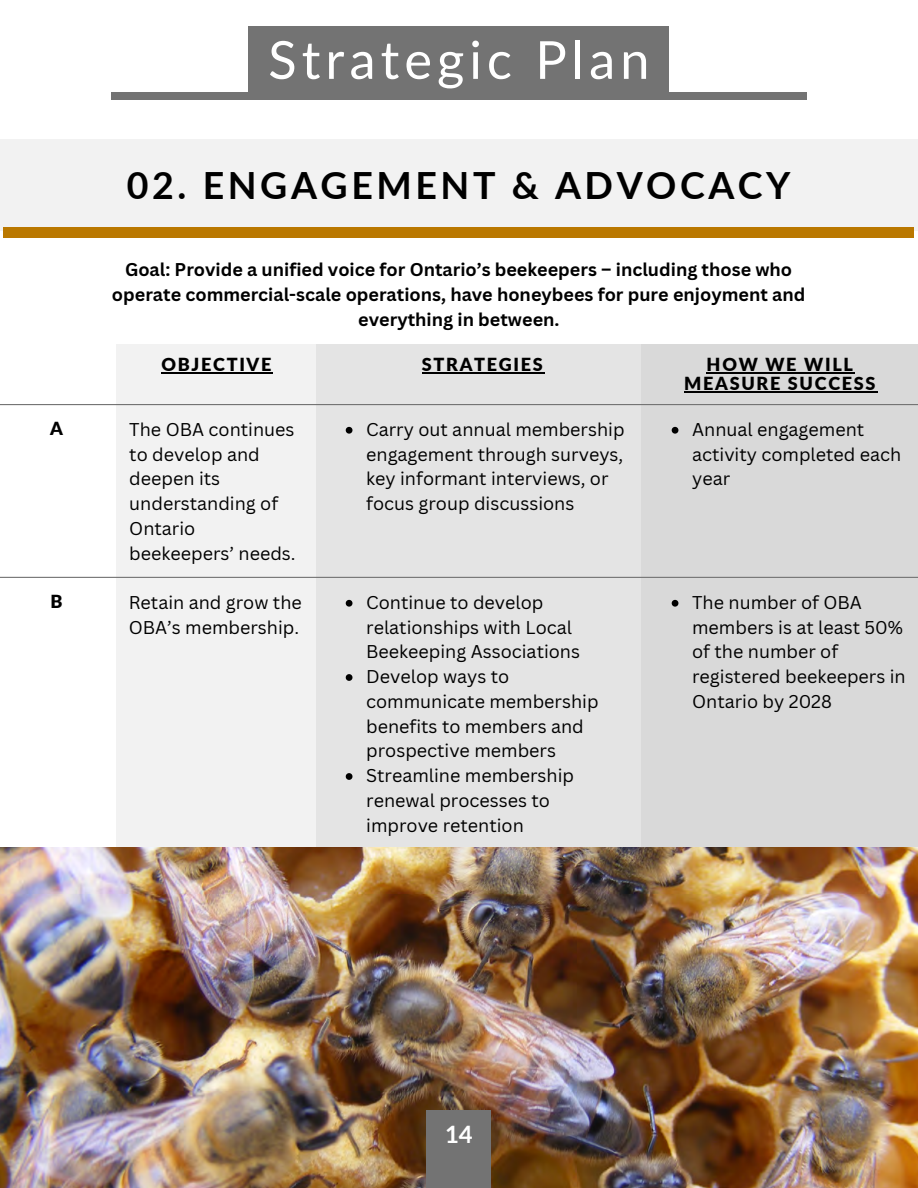
<style>
.page{position:relative;width:918px;height:1188px;background:#fff}
.page>*{position:absolute;margin:0;border:0;box-sizing:border-box;transform-origin:0 0}
.t1{font:52.5px "Lato";letter-spacing:.095em;color:#fff}
.t2{font:700 37.5px "Lato";letter-spacing:.095em;color:#000}
.t3{font:700 24px "Lato";color:#fff}
.t4{font:18px/24.8px "Canva Sans";color:#000}
.t5{font:700 18px/24.8px "Canva Sans";color:#000;text-align:center}
.t6{font:900 18px/19.2px "Lato";letter-spacing:.095em;color:#000;text-align:center}
</style>
<div class="page">
<div style="left:0;top:140px;width:918px;height:91px;background:#f2f2f2"></div>
<div style="left:248px;top:27px;width:421px;height:65px;background:#737373"></div>
<div style="left:111px;top:92px;width:696px;height:8px;background:#737373"></div>
<div style="left:116px;top:344px;width:200px;height:844px;background:#f2f2f2"></div>
<div style="left:317px;top:344px;width:331px;height:844px;background:#e4e4e4"></div>
<div style="left:642px;top:344px;width:276px;height:844px;background:#d9d9d9"></div>
<div style="left:4px;top:228px;width:910px;height:10px;background:#ba7800"></div>
<hr style="left:0;top:404px;width:918px;height:1px;background:#737373">
<hr style="left:162px;top:372px;width:111px;height:1px;background:#000">
<hr style="left:422px;top:372px;width:123px;height:1px;background:#000">
<hr style="left:707px;top:372px;width:148px;height:1px;background:#000">
<hr style="left:684px;top:391px;width:193px;height:1px;background:#000">
<svg style="left:346px;top:427px;width:6px;height:7px"></svg>
<svg style="left:672px;top:427px;width:6px;height:7px"></svg>
<hr style="left:0;top:577px;width:918px;height:1px;background:#737373">
<svg style="left:346px;top:600px;width:6px;height:7px"></svg>
<svg style="left:346px;top:674px;width:6px;height:7px"></svg>
<svg style="left:346px;top:773px;width:6px;height:7px"></svg>
<img style="left:0;top:848px;width:918px;height:340px">
<svg style="left:672px;top:600px;width:6px;height:7px"></svg>
<div style="left:427px;top:1110px;width:64px;height:78px;background:#737373"></div>
<h1 class="t1" style="left:268px;top:27px;width:383px">Strategic Plan</h1>
<h2 class="t2" style="left:127px;top:162px;width:665px">02. ENGAGEMENT &amp; ADVOCACY</h2>
<p class="t5" style="left:112px;top:257px;width:695px">Goal: Provide a unified voice for Ontario’s beekeepers – including those who operate commercial-scale operations, have honeybees for pure enjoyment and everything in between.</p>
<p class="t6" style="left:162px;top:354px;width:111px">OBJECTIVE</p>
<p class="t6" style="left:422px;top:354px;width:123px">STRATEGIES</p>
<p class="t6" style="left:684px;top:354px;width:193px">HOW WE WILL<br>MEASURE SUCCESS</p>
<p class="t6" style="left:50px;top:419px;width:14px">A</p>
<p class="t4" style="left:129px;top:417px;width:168px">The OBA continues to develop and deepen its understanding of<br>Ontario beekeepers’ needs.</p>
<p class="t4" style="left:366px;top:417px;width:260px">Carry out annual membership engagement through surveys, key informant interviews, or focus group discussions</p>
<p class="t4" style="left:692px;top:417px;width:211px">Annual engagement activity completed each year</p>
<p class="t6" style="left:51px;top:592px;width:14px">B</p>
<p class="t4" style="left:129px;top:590px;width:175px">Retain and grow the<br>OBA’s membership.</p>
<p class="t4" style="left:366px;top:590px;width:234px">Continue to develop relationships with Local<br>Beekeeping Associations<br>Develop ways to communicate membership benefits to members and prospective members<br>Streamline membership renewal processes to improve retention</p>
<p class="t4" style="left:692px;top:590px;width:215px">The number of OBA members is at least 50% of the number of registered beekeepers in<br>Ontario by 2028</p>
<h3 class="t3" style="left:445px;top:1119px;width:29px">14</h3>
</div>
